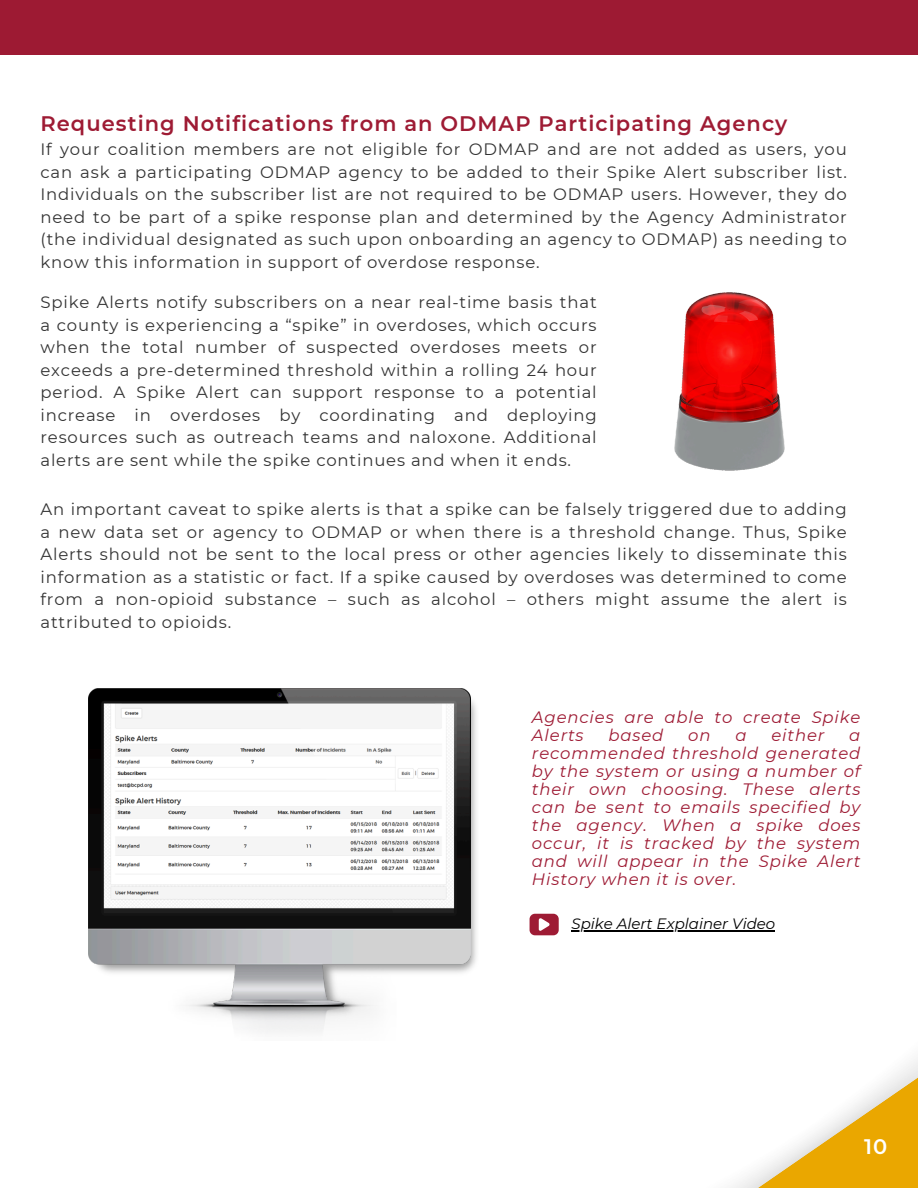
<style>
.page{position:relative;width:918px;height:1188px;background:#fff}
.page>*{position:absolute;margin:0;border:0;box-sizing:border-box;transform-origin:0 0}
.t1{font:600 21px "Montserrat";letter-spacing:.05em;color:#9e1b34}
.t2{font:600 21px "Montserrat";color:#fff}
.t3{font:16.5px/22.5px "Montserrat";letter-spacing:.05em;color:#333;text-align:justify}
.t4{font:italic 16.5px/18px "Montserrat";letter-spacing:.05em;color:#9e1b34}
.t5{font:italic 15px "Montserrat";color:#000}
</style>
<div class="page">
<div style="left:0;top:0;width:918px;height:55px;background:#9d1a33"></div>
<svg style="left:732px;top:1059px;width:186px;height:129px"></svg>
<img style="left:88px;top:688px;width:389px;height:345px">
<img style="left:674px;top:292px;width:111px;height:179px">
<svg style="left:530px;top:914px;width:29px;height:21px"></svg>
<hr style="left:572px;top:930px;width:203px;height:1px;background:#000">
<p class="t1" style="left:40px;top:110px;width:748px">Requesting Notifications from an ODMAP Participating Agency</p>
<p class="t3" style="left:40px;top:138px;width:808px">If your coalition members are not eligible for ODMAP and are not added as users, you can ask a participating ODMAP agency to be added to their Spike Alert subscriber list.<br>Individuals on the subscriber list are not required to be ODMAP users. However, they do need to be part of a spike response plan and determined by the Agency Administrator (the individual designated as such upon onboarding an agency to ODMAP) as needing to know this information in support of overdose response.</p>
<h1 class="t3" style="left:40px;top:291px;width:558px">Spike Alerts notify subscribers on a near real-time basis that a county is experiencing a “spike” in overdoses, which occurs when the total number of suspected overdoses meets or exceeds a pre-determined threshold within a rolling 24 hour period. A Spike Alert can support response to a potential increase in overdoses by coordinating and deploying resources such as outreach teams and naloxone. Additional alerts are sent while the spike continues and when it ends.</h1>
<h1 class="t3" style="left:40px;top:498px;width:808px">An important caveat to spike alerts is that a spike can be falsely triggered due to adding a new data set or agency to ODMAP or when there is a threshold change. Thus, Spike Alerts should not be sent to the local press or other agencies likely to disseminate this information as a statistic or fact. If a spike caused by overdoses was determined to come from a non-opioid substance – such as alcohol – others might assume the alert is attributed to opioids.</h1>
<h1 class="t4" style="left:532px;top:708px;width:330px">Agencies are able to create Spike<br>Alerts</h1>
<h1 class="t4" style="left:609px;top:726px;width:56px">based</h1>
<h1 class="t4" style="left:688px;top:726px;width:24px">on</h1>
<h1 class="t4" style="left:735px;top:726px;width:13px">a</h1>
<h1 class="t4" style="left:771px;top:726px;width:54px">either</h1>
<h1 class="t4" style="left:532px;top:726px;width:330px;text-align:justify;text-indent:317px">a recommended threshold generated by the system or using a number of their own choosing. These alerts can be sent to emails specified by the agency. When a spike does occur, it is tracked by the system and will appear in the Spike Alert History when it is over.</h1>
<p class="t5" style="left:572px;top:915px;width:205px">Spike Alert Explainer Video</p>
<h1 class="t2" style="left:864px;top:1133px;width:25px">10</h1>
</div>
